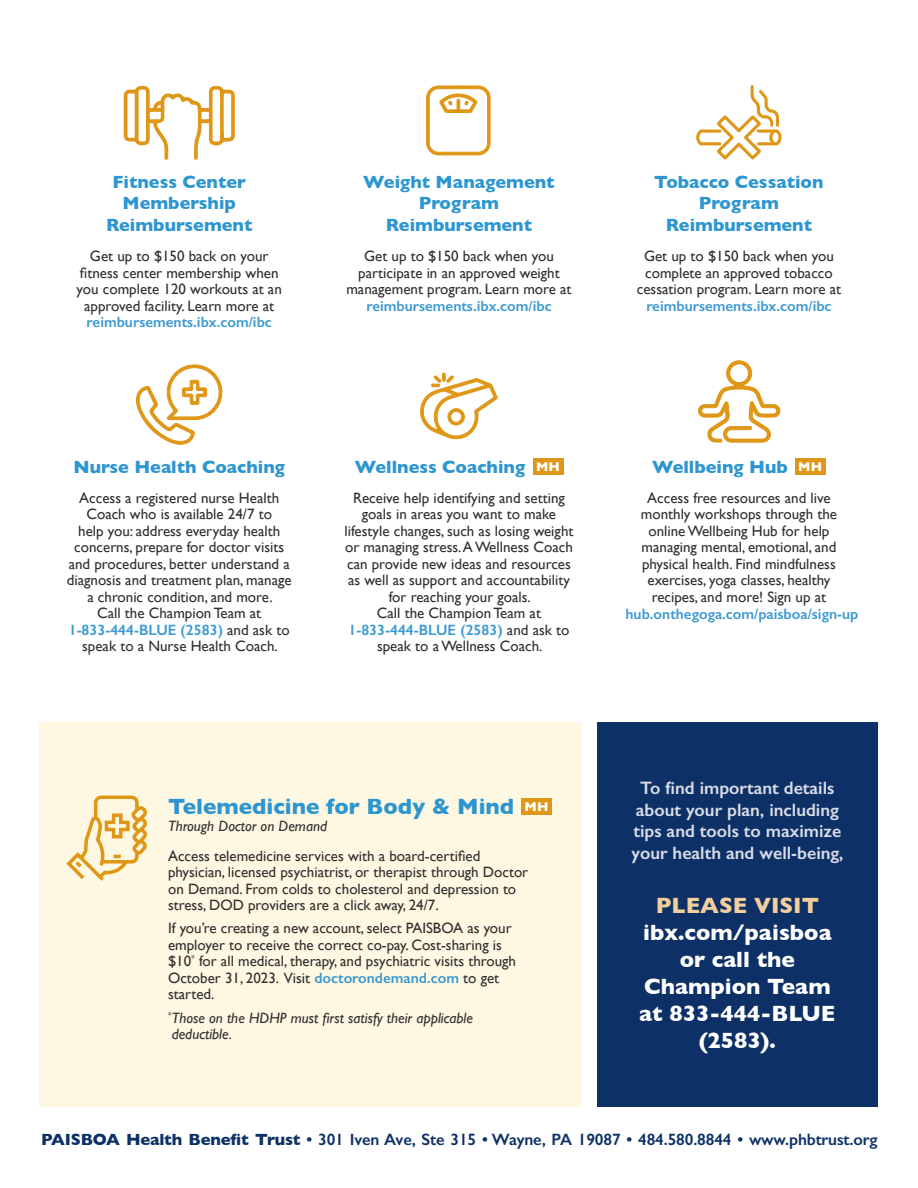
<style>
.page{position:relative;width:918px;height:1188px;background:#fff}
.page>*{position:absolute;margin:0;border:0;box-sizing:border-box;transform-origin:0 0}
.Admin_Partners{font:700 22.5px/27px "Gill Sans";color:#fff;text-align:center}
.Program_Name{font:700 22.5px "Gill Sans";color:#2d96d0}
.Program_Name-2{font:700 18px/21.6px "Gill Sans";color:#2d96d0;text-align:center}
.Admin_Partners-2{font:600 18px/21.6px "Gill Sans";color:#dadde8;text-align:center}
.t1{font:600 16.5px "Gill Sans";letter-spacing:-.01em;color:#0d3166}
.Prorgram_Copy{font:15px/16.5px "Gill Sans";color:#312f30;text-align:center}
.Prorgram_Copy-2{font:italic 15px/16.5px "Gill Sans";color:#312f30}
.Prorgram_Copy-3{font:600 15px "Gill Sans";color:#3c99d1}
.Program_Name_Subhead{font:italic 15px "Gill Sans";color:#312f30}
.Prorgram_Copy-4{font:700 12.9px "Gill Sans";color:#fff}
.s1{font-weight:600;color:#3c99d1}
.s2{color:#fff}
.s3{color:#f3cf9b}
.s4{font-weight:700}
</style>
<div class="page">
<div style="left:597px;top:723px;width:281px;height:384px;background:#0d3166"></div>
<div style="left:40px;top:723px;width:542px;height:384px;background:#fef8e2"></div>
<svg style="left:124px;top:85px;width:111px;height:75px"></svg>
<svg style="left:136px;top:364px;width:87px;height:81px"></svg>
<svg style="left:66px;top:795px;width:81px;height:86px"></svg>
<svg style="left:697px;top:85px;width:84px;height:75px"></svg>
<svg style="left:426px;top:85px;width:65px;height:71px"></svg>
<svg style="left:420px;top:372px;width:78px;height:68px"></svg>
<svg style="left:698px;top:360px;width:82px;height:83px"></svg>
<div style="left:533px;top:458px;width:30px;height:17px;background:#df9717"></div>
<div style="left:795px;top:458px;width:30px;height:17px;background:#df9717"></div>
<div style="left:521px;top:799px;width:31px;height:16px;background:#df9717"></div>
<p class="Program_Name-2" style="left:106px;top:171px;width:148px">Fitness Center<br>Membership<br>Reimbursement</p>
<p class="Prorgram_Copy" style="left:77px;top:248px;width:207px">Get up to $150 back on your fitness center membership when you complete 120 workouts at an approved facility. Learn more at <span class="s1">reimbursements.ibx.com/ibc</span></p>
<p class="Program_Name-2" style="left:74px;top:456px;width:213px">Nurse Health Coaching</p>
<p class="Prorgram_Copy" style="left:67px;top:489px;width:226px">Access a registered nurse Health<br>Coach who is available 24/7 to<br>help you: address everyday health concerns, prepare for doctor visits and procedures, better understand a diagnosis and treatment plan, manage a chronic condition, and more.<br>Call the Champion Team at<br><span class="s1">1-833-444-BLUE (2583)</span> and ask to speak to a Nurse Health Coach.</p>
<p class="Program_Name-2" style="left:363px;top:171px;width:193px">Weight Management<br>Program<br>Reimbursement</p>
<p class="Prorgram_Copy" style="left:346px;top:248px;width:227px">Get up to $150 back when you participate in an approved weight management program. Learn more at <span class="s1">reimbursements.ibx.com/ibc</span></p>
<p class="Program_Name-2" style="left:654px;top:171px;width:171px">Tobacco Cessation<br>Program<br>Reimbursement</p>
<p class="Prorgram_Copy" style="left:637px;top:248px;width:206px">Get up to $150 back when you complete an approved tobacco cessation program. Learn more at <span class="s1">reimbursements.ibx.com/ibc</span></p>
<p class="Program_Name-2" style="left:355px;top:456px;width:210px">Wellness Coaching <span class="s2">MO</span></p>
<p class="Prorgram_Copy" style="left:344px;top:489px;width:231px">Receive help identifying and setting goals in areas you want to make lifestyle changes, such as losing weight or managing stress. A Wellness Coach can provide new ideas and resources as well as support and accountability for reaching your goals.<br>Call the Champion Team at<br><span class="s1">1-833-444-BLUE (2583)</span> and ask to speak to a Wellness Coach.</p>
<p class="Program_Name-2" style="left:652px;top:456px;width:175px">Wellbeing Hub <span class="s2">MO</span></p>
<p class="Prorgram_Copy" style="left:641px;top:489px;width:198px">Access free resources and live monthly workshops through the online Wellbeing Hub for help managing mental, emotional, and physical health. Find mindfulness exercises, yoga classes, healthy recipes, and more! Sign up at</p>
<p class="Prorgram_Copy-4" style="left:536px;top:456px;width:25px">MH</p>
<p class="Prorgram_Copy-4" style="left:798px;top:456px;width:25px">MH</p>
<p class="Prorgram_Copy-3" style="left:625px;top:605px;width:234px">hub.onthegoga.com/paisboa/sign-up</p>
<p class="Program_Name" style="left:168px;top:789px;width:348px">Telemedicine for Body &amp; Mind</p>
<p class="Program_Name_Subhead" style="left:168px;top:817px;width:161px">Through Doctor on Demand</p>
<p class="Prorgram_Copy" style="left:168px;top:847px;width:362px;text-align:left">Access telemedicine services with a board-certified physician, licensed psychiatrist, or therapist through Doctor on Demand. From colds to cholesterol and depression to stress, DOD providers are a click away, 24/7.</p>
<p class="Prorgram_Copy" style="left:168px;top:920px;width:350px;text-align:left">If you’re creating a new account, select PAISBOA as your employer to receive the correct co-pay. Cost-sharing is $10<sup>*</sup> for all medical, therapy, and psychiatric visits through October 31, 2023. Visit <span class="s1">doctorondemand.com</span> to get started.</p>
<p class="Prorgram_Copy-2" style="left:168px;top:1009px;width:306px"><sup>*</sup>Those on the HDHP must first satisfy their applicable deductible.</p>
<p class="Prorgram_Copy-4" style="left:525px;top:797px;width:25px">MH</p>
<p class="Admin_Partners-2" style="left:631px;top:777px;width:213px">To find important details about your plan, including tips and tools to maximize your health and well-being,</p>
<p class="Admin_Partners" style="left:639px;top:891px;width:198px"><span class="s3">PLEASE VISIT </span>ibx.com/paisboa or call the<br>Champion Team at 833-444-BLUE (2583).</p>
<p class="t1" style="left:41px;top:1129px;width:838px"><span class="s4">PAISBOA Health Benefit Trust</span> • 301 Iven Ave, Ste 315 • Wayne, PA 19087 • 484.580.8844 • www.phbtrust.org</p>
</div>
